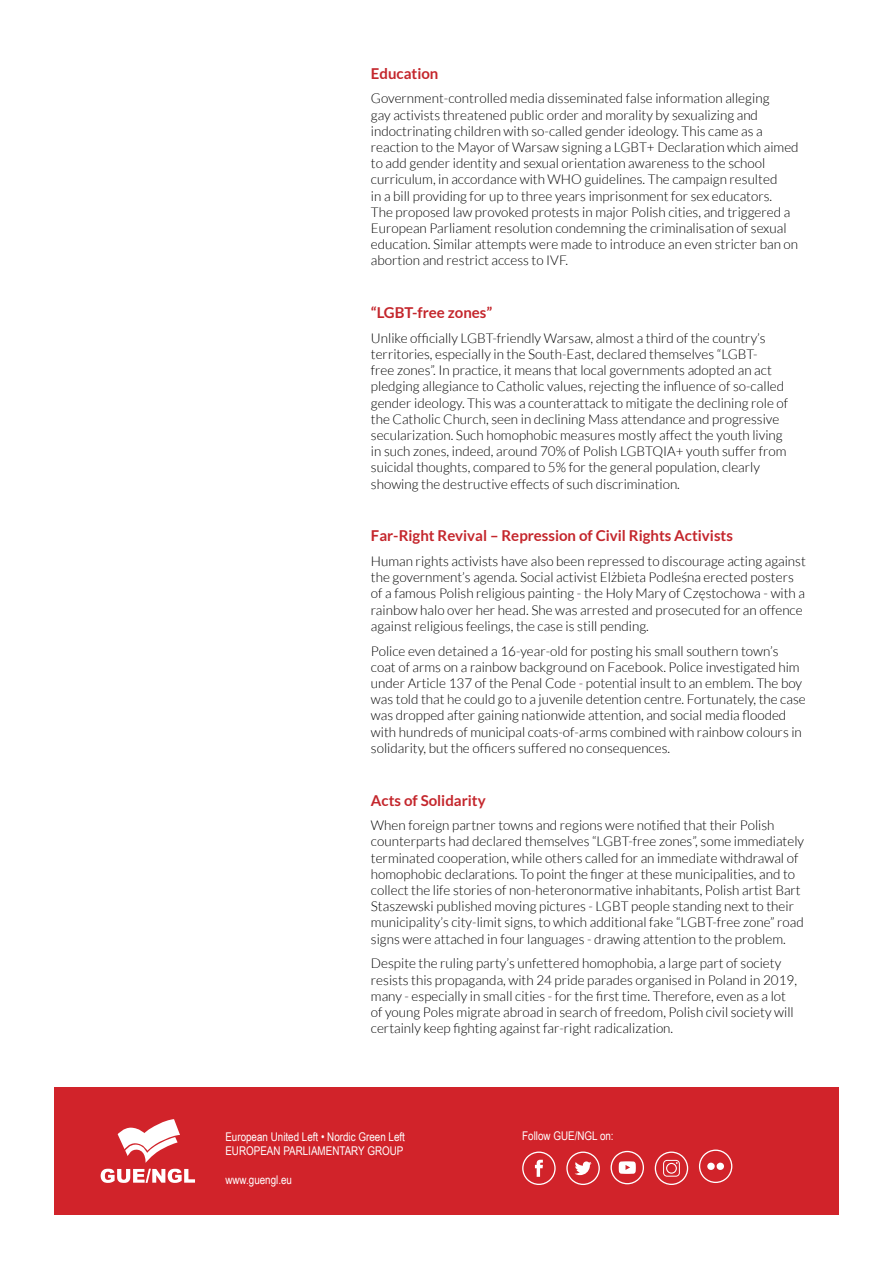
<style>
.page{position:relative;width:893px;height:1263px;background:#fff}
.page>*{position:absolute;margin:0;border:0;box-sizing:border-box;transform-origin:0 0}
.List_Paragraph{font:700 15px "Lato";color:#c4262c}
.t1{font:300 13.5px/16.2px "Lato";color:#000}
.t2{font:12px/14.4px "Arial Narrow";color:#fff}
</style>
<div class="page">
<div style="left:54px;top:1087px;width:785px;height:128px;background:#d1232a"></div>
<svg style="left:118px;top:1119px;width:62px;height:44px"></svg>
<svg style="left:101px;top:1169px;width:94px;height:14px"></svg>
<svg style="left:522px;top:1151px;width:34px;height:34px"></svg>
<svg style="left:611px;top:1151px;width:33px;height:33px"></svg>
<svg style="left:566px;top:1151px;width:34px;height:34px"></svg>
<svg style="left:699px;top:1149px;width:33px;height:34px"></svg>
<svg style="left:655px;top:1151px;width:33px;height:34px"></svg>
<p class="List_Paragraph" style="left:371px;top:65px;width:69px">Education</p>
<p class="t1" style="left:371px;top:91px;width:429px">Government-controlled media disseminated false information alleging<br>gay activists threatened public order and morality by sexualizing and indoctrinating children with so-called gender ideology. This came as a reaction to the Mayor of Warsaw signing a LGBT+ Declaration which aimed to add gender identity and sexual orientation awareness to the school curriculum, in accordance with WHO guidelines. The campaign resulted<br>in a bill providing for up to three years imprisonment for sex educators.<br>The proposed law provoked protests in major Polish cities, and triggered a European Parliament resolution condemning the criminalisation of sexual education. Similar attempts were made to introduce an even stricter ban on abortion and restrict access to IVF.</p>
<p class="List_Paragraph" style="left:371px;top:304px;width:123px">“LGBT-free zones”</p>
<p class="t1" style="left:371px;top:330px;width:419px">Unlike officially LGBT-friendly Warsaw, almost a third of the country’s territories, especially in the South-East, declared themselves “LGBT-<br>free zones”. In practice, it means that local governments adopted an act pledging allegiance to Catholic values, rejecting the influence of so-called gender ideology. This was a counterattack to mitigate the declining role of the Catholic Church, seen in declining Mass attendance and progressive secularization. Such homophobic measures mostly affect the youth living in such zones, indeed, around 70% of Polish LGBTQIA+ youth suffer from suicidal thoughts, compared to 5% for the general population, clearly showing the destructive effects of such discrimination.</p>
<p class="List_Paragraph" style="left:371px;top:527px;width:363px">Far-Right Revival – Repression of Civil Rights Activists</p>
<p class="t1" style="left:371px;top:553px;width:436px">Human rights activists have also been repressed to discourage acting against the government’s agenda. Social activist Elżbieta Podleśna erected posters of a famous Polish religious painting - the Holy Mary of Częstochowa - with a rainbow halo over her head. She was arrested and prosecuted for an offence against religious feelings, the case is still pending.</p>
<p class="t1" style="left:371px;top:643px;width:436px">Police even detained a 16-year-old for posting his small southern town’s coat of arms on a rainbow background on Facebook. Police investigated him under Article 137 of the Penal Code - potential insult to an emblem. The boy was told that he could go to a juvenile detention centre. Fortunately, the case was dropped after gaining nationwide attention, and social media flooded with hundreds of municipal coats-of-arms combined with rainbow colours in solidarity, but the officers suffered no consequences.</p>
<p class="List_Paragraph" style="left:371px;top:791px;width:116px">Acts of Solidarity</p>
<p class="t1" style="left:371px;top:817px;width:435px">When foreign partner towns and regions were notified that their Polish counterparts had declared themselves “LGBT-free zones”, some immediately terminated cooperation, while others called for an immediate withdrawal of homophobic declarations. To point the finger at these municipalities, and to collect the life stories of non-heteronormative inhabitants, Polish artist Bart Staszewski published moving pictures - LGBT people standing next to their municipality’s city-limit signs, to which additional fake “LGBT-free zone” road signs were attached in four languages - drawing attention to the problem.</p>
<p class="t1" style="left:371px;top:955px;width:428px">Despite the ruling party’s unfettered homophobia, a large part of society resists this propaganda, with 24 pride parades organised in Poland in 2019, many - especially in small cities - for the first time. Therefore, even as a lot of young Poles migrate abroad in search of freedom, Polish civil society will certainly keep fighting against far-right radicalization.</p>
<p class="t2" style="left:225px;top:1129px;width:181px">European United Left • Nordic Green Left<br>EUROPEAN PARLIAMENTARY GROUP</p>
<p class="t2" style="left:225px;top:1172px;width:68px">www.guengl.eu</p>
<p class="t2" style="left:522px;top:1128px;width:93px">Follow GUE/NGL on:</p>
</div>
